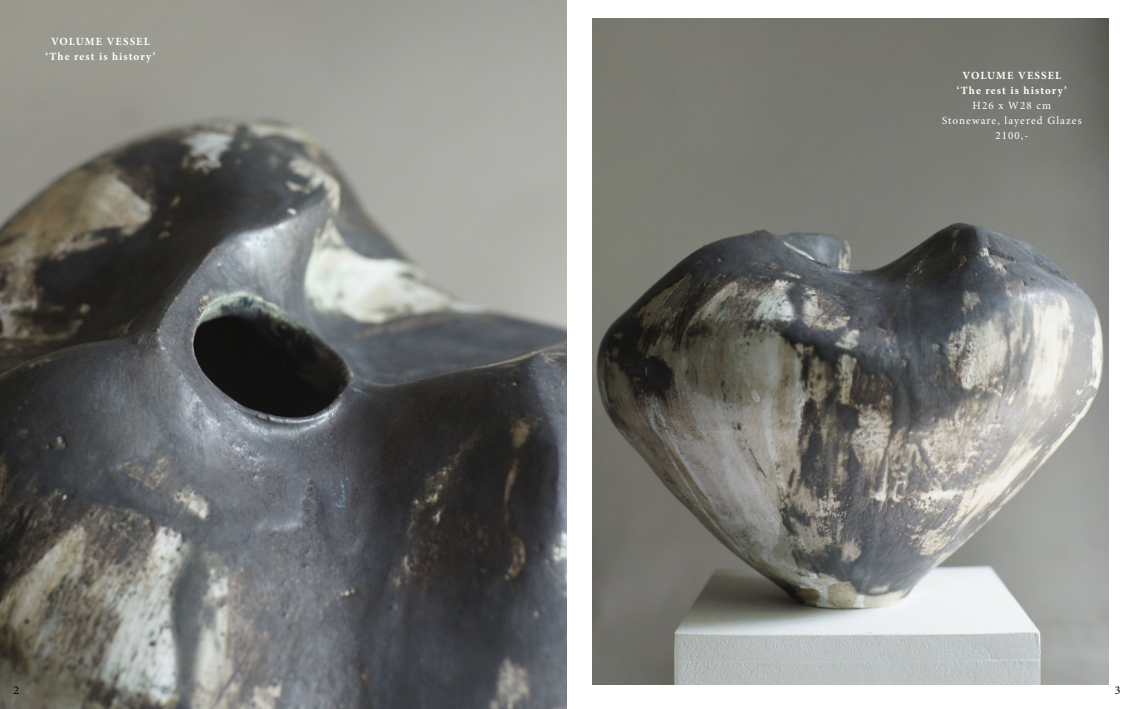
<style>
.page{position:relative;width:1134px;height:709px;background:#fff}
.page>*{position:absolute;margin:0;border:0;box-sizing:border-box;transform-origin:0 0}
.t1{font:12px "Minion Pro";color:#000}
.t2{font:700 11px/15px "Minion Pro";letter-spacing:.1em;color:#fff;text-align:center}
.t3{font:11px/15px "Minion Pro";letter-spacing:.1em;color:#fff;text-align:center}
</style>
<div class="page">
<img style="left:592px;top:18px;width:516px;height:667px">
<img style="left:0;top:0;width:567px;height:709px">
<p class="t2" style="left:45px;top:34px;width:112px">VOLUME VESSEL ‘The rest is history’</p>
<p class="t1" style="left:13px;top:681px;width:7px">2</p>
<p class="t2" style="left:957px;top:68px;width:112px">VOLUME VESSEL ‘The rest is history’</p>
<p class="t3" style="left:942px;top:98px;width:141px">H26 x W28 cm<br>Stoneware, layered Glazes<br>2100,-</p>
<p class="t1" style="left:1115px;top:681px;width:7px">3</p>
</div>
